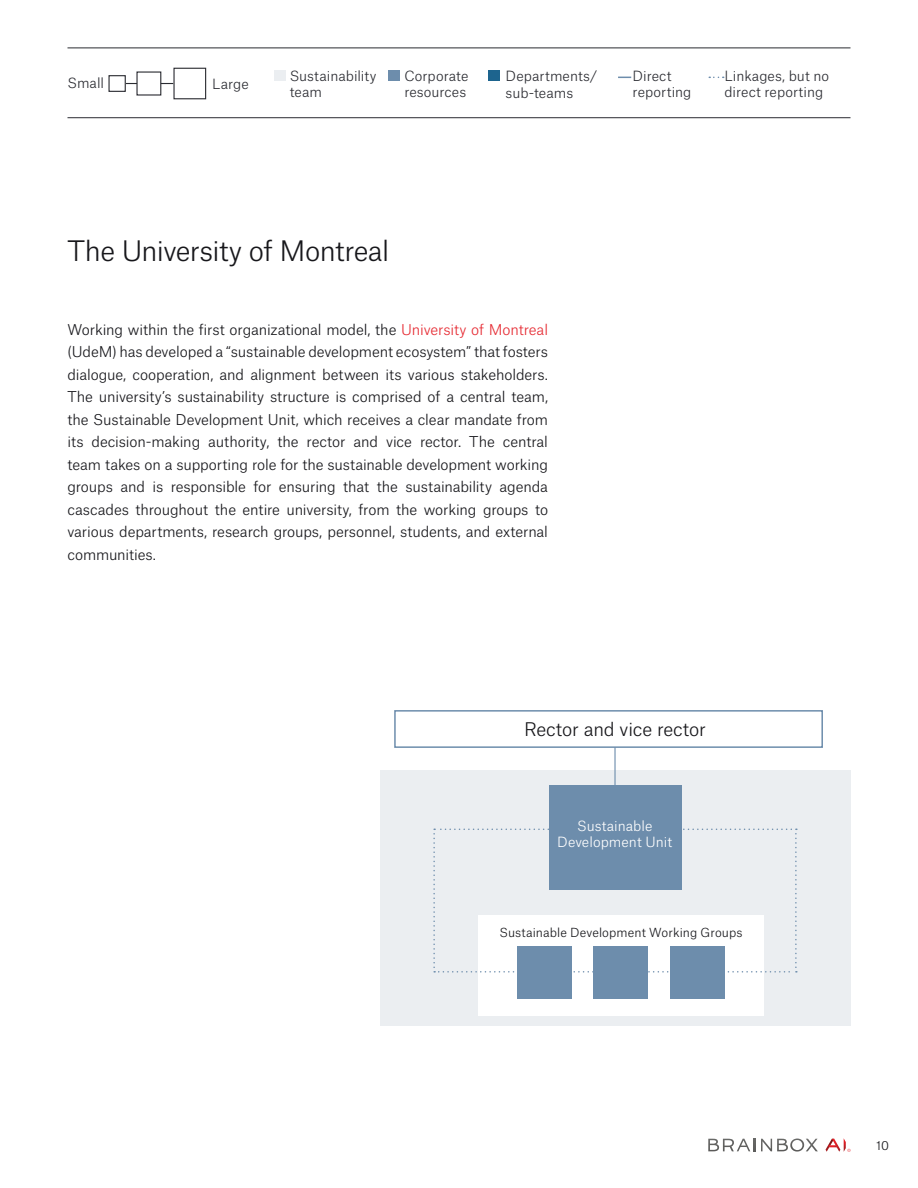
<style>
.page{position:relative;width:918px;height:1188px;background:#fff}
.page>*{position:absolute;margin:0;border:0;box-sizing:border-box;transform-origin:0 0}
.Chapter_Title{font:300 27px "Atlas Grotesk";letter-spacing:-.02em;color:#17171b}
.t1{font:300 18px "Atlas Grotesk";letter-spacing:-.01em;color:#17171b}
.t2{font:300 14.25px/22.5px "Atlas Grotesk";letter-spacing:-.01em;color:#17171b;text-align:justify}
.t3{font:300 13.5px/16.2px "Atlas Grotesk";letter-spacing:.005em;color:#2a2b31}
.t4{font:300 13.5px "Atlas Grotesk";letter-spacing:.005em;color:#fff}
.t5{font:300 12px "Atlas Grotesk";letter-spacing:.01em;color:#17171b}
.s1{color:#e62b33}
</style>
<div class="page">
<svg style="left:761px;top:1139px;width:57px;height:13px"></svg>
<svg style="left:708px;top:1139px;width:47px;height:12px"></svg>
<svg style="left:826px;top:1138px;width:24px;height:14px"></svg>
<hr style="left:68px;top:117px;width:782px;height:1px;background:#2a2b31">
<hr style="left:68px;top:48px;width:782px;height:1px;background:#2a2b31">
<hr style="left:126px;top:83px;width:47px;height:1px;background:#2a2b31">
<div style="left:108px;top:75px;width:18px;height:17px;background:#fff;border:1px solid #2a2b31"></div>
<div style="left:274px;top:70px;width:12px;height:11px;background:#ebeef1"></div>
<div style="left:388px;top:70px;width:12px;height:11px;background:#6d8dac"></div>
<div style="left:488px;top:70px;width:12px;height:11px;background:#1d648e"></div>
<div style="left:173px;top:68px;width:33px;height:31px;background:#fff;border:1px solid #2a2b31"></div>
<div style="left:136px;top:71px;width:25px;height:25px;background:#fff"></div>
<svg style="left:618px;top:77px;width:13px;height:1px"></svg>
<div style="left:380px;top:770px;width:470px;height:256px;background:#ebeef1"></div>
<div style="left:478px;top:915px;width:286px;height:101px;background:#fff"></div>
<hr style="left:614px;top:747px;width:2px;height:76px;background:#6d8dac">
<div style="left:394px;top:710px;width:429px;height:38px;background:#fff;border:2px solid #6d8dac"></div>
<svg style="left:433px;top:829px;width:364px;height:144px"></svg>
<div style="left:549px;top:785px;width:132px;height:104px;background:#6d8dac"></div>
<div style="left:517px;top:947px;width:55px;height:52px;background:#6d8dac"></div>
<div style="left:594px;top:947px;width:54px;height:52px;background:#6d8dac"></div>
<div style="left:670px;top:947px;width:55px;height:52px;background:#6d8dac"></div>
<p class="t3" style="left:68px;top:74px;width:38px">Small</p>
<p class="t3" style="left:212px;top:74px;width:38px">Large</p>
<p class="t3" style="left:290px;top:66px;width:88px">Sustainability team</p>
<p class="t3" style="left:404px;top:66px;width:66px">Corporate resources</p>
<p class="t3" style="left:506px;top:67px;width:93px">Departments/ sub-teams</p>
<p class="t3" style="left:725px;top:66px;width:106px">Linkages, but no direct reporting</p>
<p class="t3" style="left:633px;top:66px;width:60px">Direct reporting</p>
<p class="Chapter_Title" style="left:68px;top:230px;width:323px">The University of Montreal</p>
<p class="t2" style="left:68px;top:317px;width:482px">Working within the first organizational model, the <span class="s1">University of Montreal </span>(UdeM) has developed a “sustainable development ecosystem” that fosters dialogue, cooperation, and alignment between its various stakeholders.<br>The university’s sustainability structure is comprised of a central team, the Sustainable Development Unit, which receives a clear mandate from its decision-making authority, the rector and vice rector. The central team takes on a supporting role for the sustainable development working groups and is responsible for ensuring that the sustainability agenda cascades throughout the entire university, from the working groups to various departments, research groups, personnel, students, and external communities.</p>
<p class="t1" style="left:524px;top:715px;width:183px">Rector and vice rector</p>
<p class="t4" style="left:577px;top:815px;width:77px">Sustainable</p>
<p class="t4" style="left:557px;top:831px;width:117px">Development Unit</p>
<p class="t5" style="left:499px;top:923px;width:245px">Sustainable Development Working Groups</p>
<p class="t5" style="left:876px;top:1136px;width:14px">10</p>
</div>
